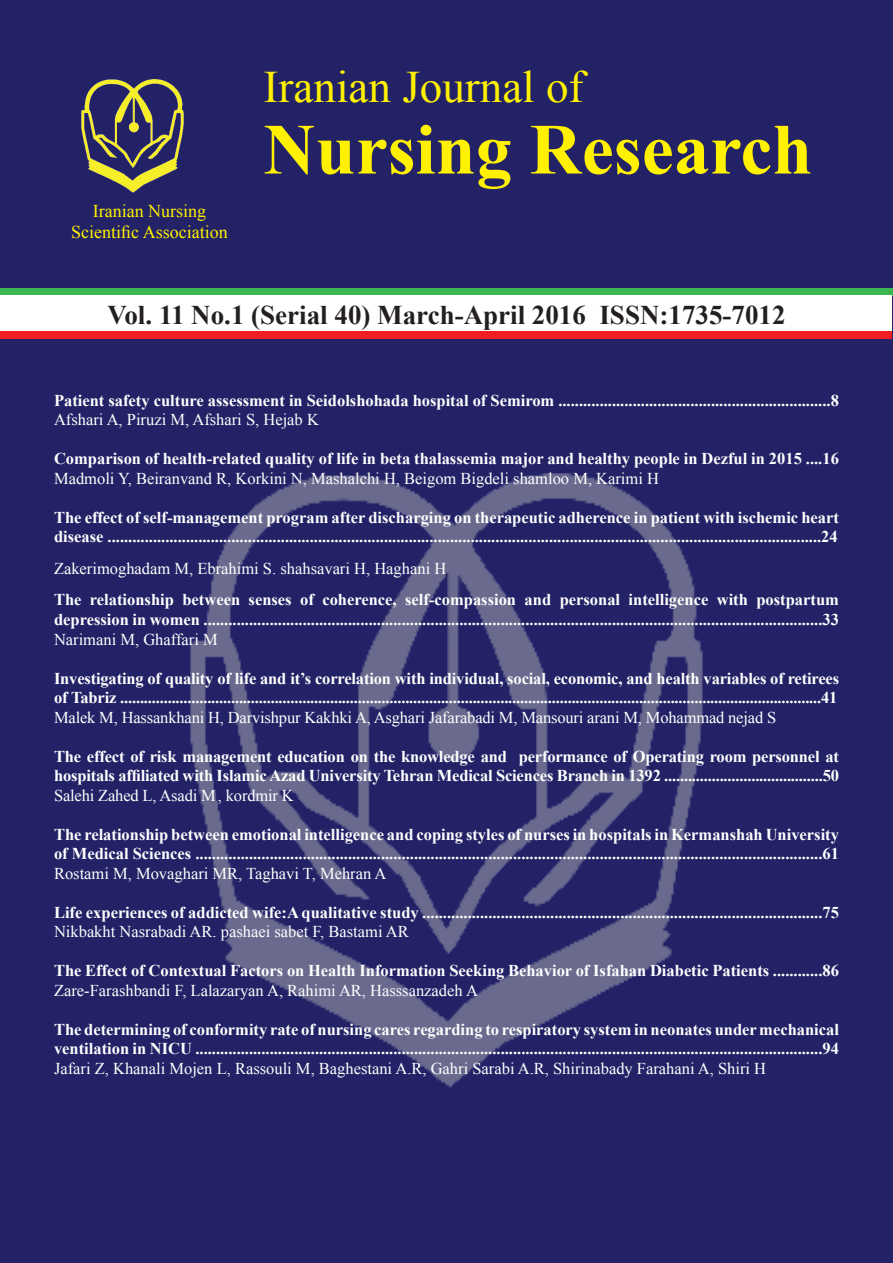
<style>
.page{position:relative;width:893px;height:1263px;background:#232266}
.page>*{position:absolute;margin:0;border:0;box-sizing:border-box;transform-origin:0 0}
.t1{font:700 72px "Times New Roman";color:#fff101}
.t2{font:45px "Times New Roman";color:#fff101}
.t3{font:700 27px "Times New Roman";color:#231f20}
.t4{font:18px/21.6px "Times New Roman";color:#fff101;text-align:center}
.t5{font:700 16.5px/19.5px "Times New Roman";color:#fff}
.t6{font:16.5px "Times New Roman";color:#fff}
</style>
<div class="page">
<div style="left:0;top:289px;width:893px;height:7px;background:#3cb651"></div>
<div style="left:1px;top:295px;width:891px;height:37px;background:#fff"></div>
<div style="left:1px;top:331px;width:891px;height:7px;background:#ee1e23"></div>
<img style="left:54px;top:366px;width:785px;height:808px">
<p class="t4" style="left:71px;top:199px;width:158px">Iranian Nursing<br>Scientific Association</p>
<h2 class="t2" style="left:264px;top:56px;width:321px">Iranian Journal of</h2>
<h1 class="t1" style="left:264px;top:100px;width:550px">Nursing Research</h1>
<h3 class="t3" style="left:107px;top:296px;width:480px">Vol. 11 No.1 (Serial 40) March-April 2016</h3>
<h3 class="t3" style="left:599px;top:296px;width:188px">ISSN:1735-7012</h3>
<p class="t5" style="left:54px;top:390px;width:786px">Patient safety culture assessment in Seidolshohada hospital of Semirom ..................................................................8</p>
<p class="t6" style="left:54px;top:409px;width:266px">Afshari A, Piruzi M, Afshari ,S Hejab K</p>
<p class="t5" style="left:54px;top:449px;width:786px">Comparison of health-related quality of life in beta thalassemia major and healthy people in Dezful in 2015 ....16</p>
<p class="t6" style="left:54px;top:467px;width:606px">Madmoli ,Y Beiranvand R, Korkini N, Mashalchi H, Beigom Bigdeli shamloo M, Karimi H</p>
<p class="t5" style="left:54px;top:507px;width:786px">The effect of self-management program after discharging on therapeutic adherence in patient with ischemic heart disease .............................................................................................................................................................................24</p>
<p class="t6" style="left:54px;top:557px;width:394px">Zakerimoghadam M, Ebrahimi .S shahsavari H, Haghani H</p>
<p class="t5" style="left:756px;top:590px;width:84px">postpartum</p>
<p class="t5" style="left:90px;top:590px;width:86px">relationship</p>
<p class="t5" style="left:405px;top:590px;width:112px">self-compassion</p>
<p class="t5" style="left:629px;top:590px;width:81px">intelligence</p>
<p class="t5" style="left:717px;top:590px;width:33px">with</p>
<p class="t5" style="left:300px;top:590px;width:15px">of</p>
<p class="t5" style="left:54px;top:590px;width:786px">The<br>depression in women ......................................................................................................................................................33</p>
<p class="t6" style="left:54px;top:628px;width:165px">Narimani M, Ghaffari M</p>
<p class="t5" style="left:54px;top:668px;width:787px">Investigating of quality of life and s’i t correlation with individual, social, economic, and health variables of retirees of Tabriz .................................................................................................................................................................................41</p>
<p class="t6" style="left:54px;top:706px;width:724px">Malek M, Hassankhani H, Darvishpur Kakhki A, Asghari Jafarabadi M, Mansouri arani M, Mohammad nejad S</p>
<p class="t5" style="left:519px;top:746px;width:322px">performance of Operating room personnel at</p>
<p class="t5" style="left:182px;top:590px;width:59px">between</p>
<p class="t5" style="left:322px;top:590px;width:76px">coherence,</p>
<p class="t5" style="left:525px;top:590px;width:28px">and</p>
<p class="t5" style="left:560px;top:590px;width:62px">personal</p>
<p class="t5" style="left:249px;top:590px;width:45px">senses</p>
<p class="t5" style="left:54px;top:746px;width:786px">The effect of risk management education on the knowledge and<br>hospitals affiliated with IslamicAzad University Tehran Medical Sciences Branch in 1392 ........................................50</p>
<p class="t6" style="left:54px;top:784px;width:241px">Salehi Zahed L, Asadi M, kordmir K</p>
<p class="t5" style="left:54px;top:824px;width:786px">The relationship between emotional intelligence and coping styles of nurses in hospitals in Kermanshah University of Medical Sciences ........................................................................................................................................................61</p>
<p class="t6" style="left:54px;top:862px;width:334px">Rostami M, Movaghari MR, Taghavi ,T Mehran A</p>
<p class="t5" style="left:54px;top:902px;width:786px">Life experiences of addicted wife A: qualitative study .................................................................................................75</p>
<p class="t6" style="left:54px;top:920px;width:356px">Nikbakht Nasrabadi AR. pashaei sabet ,F Bastami AR</p>
<p class="t5" style="left:54px;top:960px;width:786px">The Effect of Contextual Factors on Health Information Seeking Behavior of Isfahan Diabetic Patients ............86</p>
<p class="t6" style="left:54px;top:979px;width:425px">Zare-Farashbandi ,F Lalazaryan A, Rahimi AR, Hasssanzadeh A</p>
<p class="t5" style="left:54px;top:1019px;width:786px">The determining of conformity rate of nursing cares regarding to respiratory system in neonates undermechanical ventilation in NICU ........................................................................................................................................................94</p>
<p class="t6" style="left:54px;top:1057px;width:714px">Jafari Z, Khanali Mojen L, Rassouli M, Baghestani A R. , Gahri Sarabi A R. , Shirinabady Farahani A, Shiri H</p>
</div>
